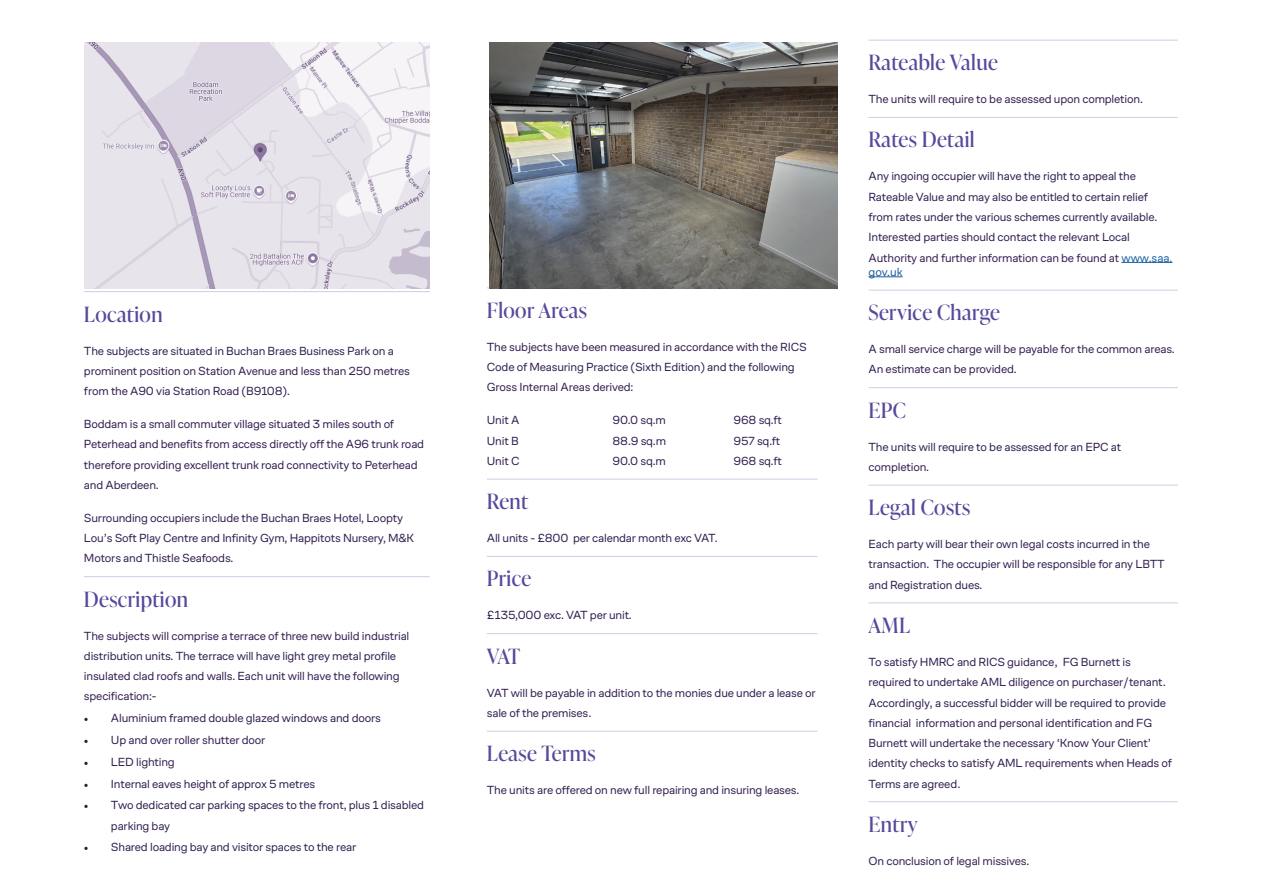
<style>
.page{position:relative;width:1263px;height:893px;background:#fff}
.page>*{position:absolute;margin:0;border:0;box-sizing:border-box;transform-origin:0 0}
.t1{font:21px "Ivy Presto Display";letter-spacing:.02em;color:#54499b}
.t2{font:12px/20.2px "Co Fo Sans VF";letter-spacing:-.015em;color:#321f51}
.t3{font:12px "Co Fo Sans VF";color:#175d9e}
.s1{font-family:"Minion Pro";color:#231f20}
.s2{color:#175d9e}
</style>
<div class="page">
<hr style="left:487px;top:288px;width:330px;height:1px;background:#d0cce4">
<hr style="left:487px;top:479px;width:330px;height:1px;background:#d0cce4">
<hr style="left:487px;top:556px;width:330px;height:1px;background:#d0cce4">
<hr style="left:487px;top:633px;width:330px;height:1px;background:#d0cce4">
<hr style="left:487px;top:731px;width:330px;height:1px;background:#d0cce4">
<hr style="left:868px;top:40px;width:310px;height:1px;background:#d0cce4">
<hr style="left:868px;top:117px;width:310px;height:1px;background:#d0cce4">
<hr style="left:1121px;top:262px;width:51px;height:1px;background:#175d9e">
<hr style="left:868px;top:276px;width:35px;height:1px;background:#175d9e">
<hr style="left:868px;top:290px;width:310px;height:1px;background:#d0cce4">
<hr style="left:868px;top:387px;width:310px;height:1px;background:#d0cce4">
<hr style="left:868px;top:485px;width:310px;height:1px;background:#d0cce4">
<hr style="left:868px;top:603px;width:310px;height:1px;background:#d0cce4">
<hr style="left:868px;top:801px;width:310px;height:1px;background:#d0cce4">
<img style="left:84px;top:43px;width:345px;height:245px">
<hr style="left:84px;top:291px;width:346px;height:1px;background:#d0cce4">
<hr style="left:84px;top:576px;width:346px;height:1px;background:#d0cce4">
<img style="left:490px;top:43px;width:347px;height:245px">
<p class="t1" style="left:84px;top:299px;width:80px">Location</p>
<p class="t2" style="left:84px;top:340px;width:327px">The subjects are situated in Buchan Braes Business Park on a prominent position on Station Avenue and less than 250 metres from the A90 via Station Road (B9108).</p>
<p class="t2" style="left:84px;top:414px;width:342px">Boddam is a small commuter village situated 3 miles south of Peterhead and benefits from access directly off the A96 trunk road therefore providing excellent trunk road connectivity to Peterhead and Aberdeen.</p>
<p class="t2" style="left:84px;top:508px;width:332px">Surrounding occupiers include the Buchan Braes Hotel, Loopty<br>Lou’s Soft Play Centre and Infinity Gym, Happitots Nursery, M&amp;K<br>Motors and Thistle Seafoods.</p>
<p class="t1" style="left:84px;top:584px;width:106px">Description</p>
<p class="t2" style="left:84px;top:625px;width:327px">The subjects will comprise a terrace of three new build industrial distribution units. The terrace will have light grey metal profile insulated clad roofs and walls. Each unit will have the following specification:-</p>
<p class="t2" style="left:84px;top:708px;width:298px"><span class="s1">•</span> Aluminium framed double glazed windows and doors</p>
<p class="t2" style="left:84px;top:730px;width:183px"><span class="s1">•</span> Up and over roller shutter door</p>
<p class="t2" style="left:84px;top:752px;width:92px"><span class="s1">•</span> LED lighting</p>
<p class="t2" style="left:84px;top:773px;width:233px"><span class="s1">•</span> Internal eaves height of approx 5 metres</p>
<p class="t2" style="left:111px;top:795px;width:314px;text-indent:-27px"><span class="s1">•</span> Two dedicated car parking spaces to the front, plus 1 disabled parking bay</p>
<p class="t2" style="left:84px;top:837px;width:274px"><span class="s1">•</span> Shared loading bay and visitor spaces to the rear</p>
<p class="t1" style="left:487px;top:295px;width:102px">Floor Areas</p>
<p class="t2" style="left:487px;top:337px;width:321px">The subjects have been measured in accordance with the RICS<br>Code of Measuring Practice (Sixth Edition) and the following<br>Gross Internal Areas derived:</p>
<p class="t2" style="left:487px;top:410px;width:34px">Unit A</p>
<p class="t2" style="left:613px;top:410px;width:55px">90.0 sq.m</p>
<p class="t2" style="left:733px;top:410px;width:50px">968 sq.ft</p>
<p class="t2" style="left:487px;top:430px;width:33px">Unit B</p>
<p class="t2" style="left:613px;top:430px;width:55px">88.9 sq.m</p>
<p class="t2" style="left:733px;top:430px;width:48px">957 sq.ft</p>
<p class="t2" style="left:487px;top:451px;width:34px">Unit C</p>
<p class="t2" style="left:613px;top:451px;width:55px">90.0 sq.m</p>
<p class="t2" style="left:733px;top:451px;width:50px">968 sq.ft</p>
<p class="t1" style="left:487px;top:486px;width:43px">Rent</p>
<p class="t2" style="left:487px;top:528px;width:232px">All units - £800 per calendar month exc VAT.</p>
<p class="t1" style="left:487px;top:564px;width:46px">Price</p>
<p class="t2" style="left:487px;top:605px;width:146px">£135,000 exc. VAT per unit.</p>
<p class="t1" style="left:487px;top:641px;width:35px">VAT</p>
<p class="t2" style="left:487px;top:683px;width:330px">VAT will be payable in addition to the monies due under a lease or sale of the premises.</p>
<p class="t1" style="left:487px;top:739px;width:110px">Lease Terms</p>
<p class="t2" style="left:487px;top:780px;width:314px">The units are offered on new full repairing and insuring leases.</p>
<p class="t1" style="left:868px;top:48px;width:131px">Rateable Value</p>
<p class="t2" style="left:868px;top:89px;width:276px">The units will require to be assessed upon completion.</p>
<p class="t1" style="left:868px;top:125px;width:108px">Rates Detail</p>
<p class="t2" style="left:868px;top:166px;width:305px">Any ingoing occupier will have the right to appeal the Rateable Value and may also be entitled to certain relief from rates under the various schemes currently available.<br>Interested parties should contact the relevant Local Authority and further information can be found at <span class="s2">www.saa.</span></p>
<p class="t3" style="left:868px;top:265px;width:36px">gov.uk</p>
<p class="t1" style="left:868px;top:297px;width:133px">Service Charge</p>
<p class="t2" style="left:868px;top:339px;width:308px">A small service charge will be payable for the common areas.<br>An estimate can be provided.</p>
<p class="t1" style="left:868px;top:395px;width:39px">EPC</p>
<p class="t2" style="left:868px;top:436px;width:254px">The units will require to be assessed for an EPC at completion.</p>
<p class="t1" style="left:868px;top:492px;width:103px">Legal Costs</p>
<p class="t2" style="left:868px;top:534px;width:298px">Each party will bear their own legal costs incurred in the transaction. The occupier will be responsible for any LBTT and Registration dues.</p>
<p class="t1" style="left:868px;top:610px;width:43px">AML</p>
<p class="t2" style="left:868px;top:652px;width:305px">To satisfy HMRC and RICS guidance, FG Burnett is required to undertake AML diligence on purchaser/tenant.<br>Accordingly, a successful bidder will be required to provide financial information and personal identification and FG Burnett will undertake the necessary ‘Know Your Client’ identity checks to satisfy AML requirements when Heads of Terms are agreed.</p>
<p class="t1" style="left:868px;top:809px;width:51px">Entry</p>
<p class="t2" style="left:868px;top:851px;width:162px">On conclusion of legal missives.</p>
</div>
